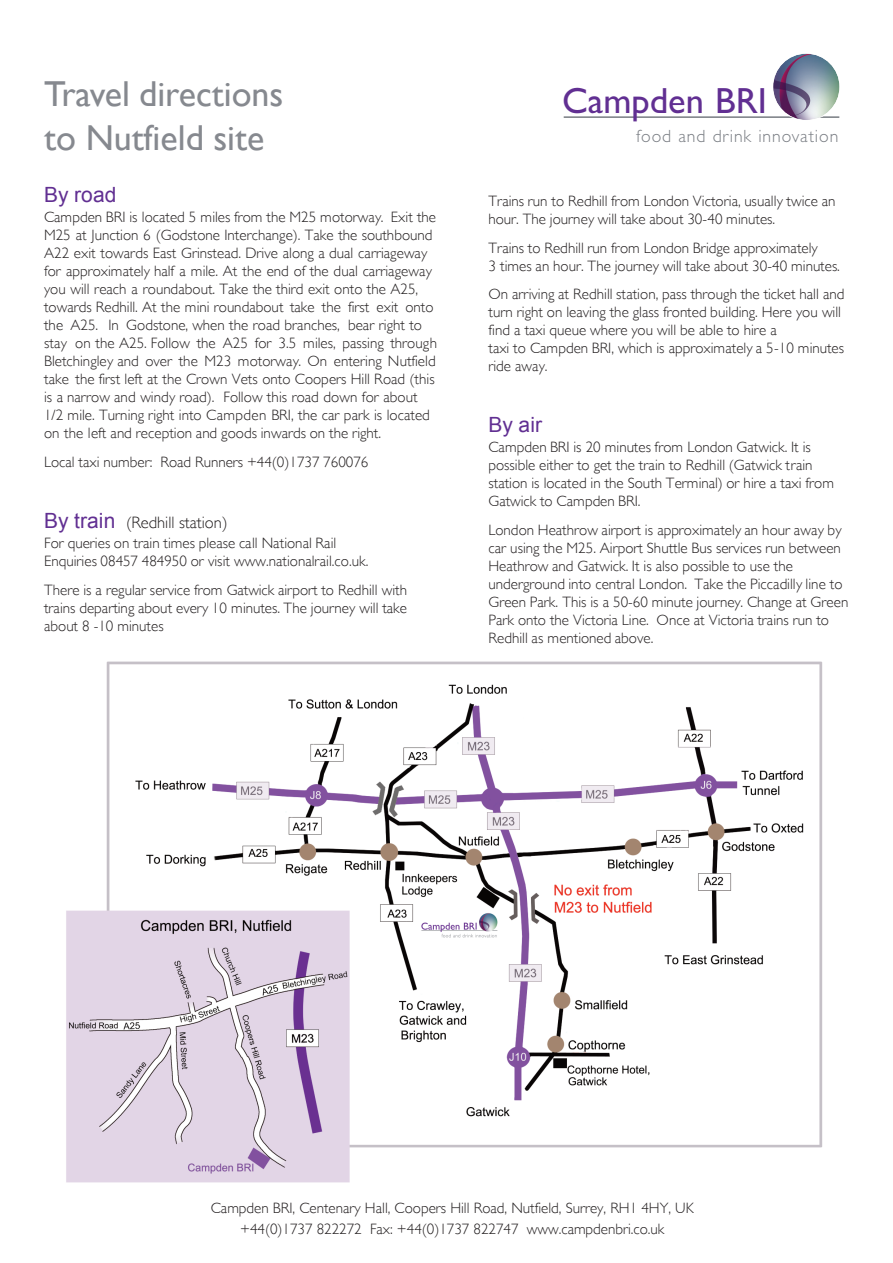
<style>
.page{position:relative;width:893px;height:1263px;background:#fff}
.page>*{position:absolute;margin:0;border:0;box-sizing:border-box;transform-origin:0 0}
.t1{font:36.45px "Gill Sans";color:#612f92}
.t2{font:36px "Gill Sans";color:#86898f}
.t3{font:21px "Arial";letter-spacing:.005em;color:#612f92}
.t4{font:300 17.7px "Gill Sans";letter-spacing:.05em;color:#787c82}
.t5{font:300 16.5px "Gill Sans";color:#231f20}
.t6{font:300 15px/18px "Gill Sans";color:#231f20}
.s1{font-family:"Arial";font-weight:400;font-size:21px;color:#612f92}
</style>
<div class="page">
<hr style="left:564px;top:116px;width:275px;height:2px;background:#787c82">
<img style="left:773px;top:54px;width:66px;height:66px;border-radius:50%">
<div style="left:772px;top:53px;width:68px;height:68px;border:2px solid #fff;border-radius:50%"></div>
<img style="left:66px;top:661px;width:757px;height:522px">
<h2 class="t2" style="left:44px;top:73px;width:241px">Travel directions</h2>
<h1 class="t1" style="left:562px;top:80px;width:206px">Campden BRI</h1>
<h2 class="t2" style="left:44px;top:116px;width:222px">to Nutfield site</h2>
<h3 class="t3" style="left:44px;top:183px;width:74px">By road</h3>
<p class="t6" style="left:44px;top:210px;width:394px">Campden BRI is located 5 miles from the M25 motorway. Exit the M25 at Junction 6 (Godstone Interchange). Take the southbound A22 exit towards East Grinstead. Drive along a dual carriageway for approximately half a mile. At the end of the dual carriageway you will reach a roundabout. Take the third exit onto the A25, towards Redhill. At the mini roundabout take the first exit onto the A25. In Godstone, when the road branches, bear right to stay on the A25. Follow the A25 for 3.5 miles, passing through Bletchingley and over the M23 motorway. On entering Nutfield take the first left at the Crown Vets onto Coopers Hill Road (this is a narrow and windy road). Follow this road down for about 1/2 mile. Turning right into Campden BRI, the car park is located on the left and reception and goods inwards on the right.</p>
<p class="t6" style="left:44px;top:455px;width:326px">Local taxi number: Road Runners +44(0)1737 760076</p>
<p class="t4" style="left:636px;top:125px;width:204px">food and drink innovation</p>
<p class="t6" style="left:488px;top:193px;width:349px">Trains run to Redhill from London Victoria, usually twice an hour. The journey will take about 30-40 minutes.</p>
<p class="t6" style="left:488px;top:240px;width:353px">Trains to Redhill run from London Bridge approximately<br>3 times an hour. The journey will take about 30-40 minutes.</p>
<p class="t6" style="left:488px;top:287px;width:357px">On arriving at Redhill station, pass through the ticket hall and turn right on leaving the glass fronted building. Here you will find a taxi queue where you will be able to hire a<br>taxi to Campden BRI, which is approximately a 5-10 minutes ride away.</p>
<h3 class="t3" style="left:488px;top:413px;width:55px">By air</h3>
<p class="t6" style="left:488px;top:440px;width:347px">Campden BRI is 20 minutes from London Gatwick. It is possible either to get the train to Redhill (Gatwick train station is located in the South Terminal) or hire a taxi from Gatwick to Campden BRI.</p>
<p class="t6" style="left:488px;top:523px;width:361px">London Heathrow airport is approximately an hour away by car using the M25. Airport Shuttle Bus services run between Heathrow and Gatwick. It is also possible to use the underground into central London. Take the Piccadilly line to Green Park. This is a 50-60 minute journey. Change at Green Park onto the Victoria Line. Once at Victoria trains run to Redhill as mentioned above.</p>
<p class="t5" style="left:44px;top:517px;width:185px"><span class="s1">By train</span> (Redhill station)</p>
<p class="t6" style="left:44px;top:536px;width:326px">For queries on train times please call National Rail<br>Enquiries 08457 484950 or visit www.nationalrail.co.uk.</p>
<p class="t6" style="left:44px;top:583px;width:364px;text-align:justify">There is a regular service from Gatwick airport to Redhill with trains departing about every 10 minutes. The journey will take about 8 -10 minutes</p>
<p class="t6" style="left:211px;top:1199px;width:484px;line-height:21px;text-align:center">Campden BRI, Centenary Hall, Coopers Hill Road, Nutfield, Surrey, RH1 4HY, UK +44(0)1737 822272 Fax: +44(0)1737 822747 www.campdenbri.co.uk</p>
</div>
